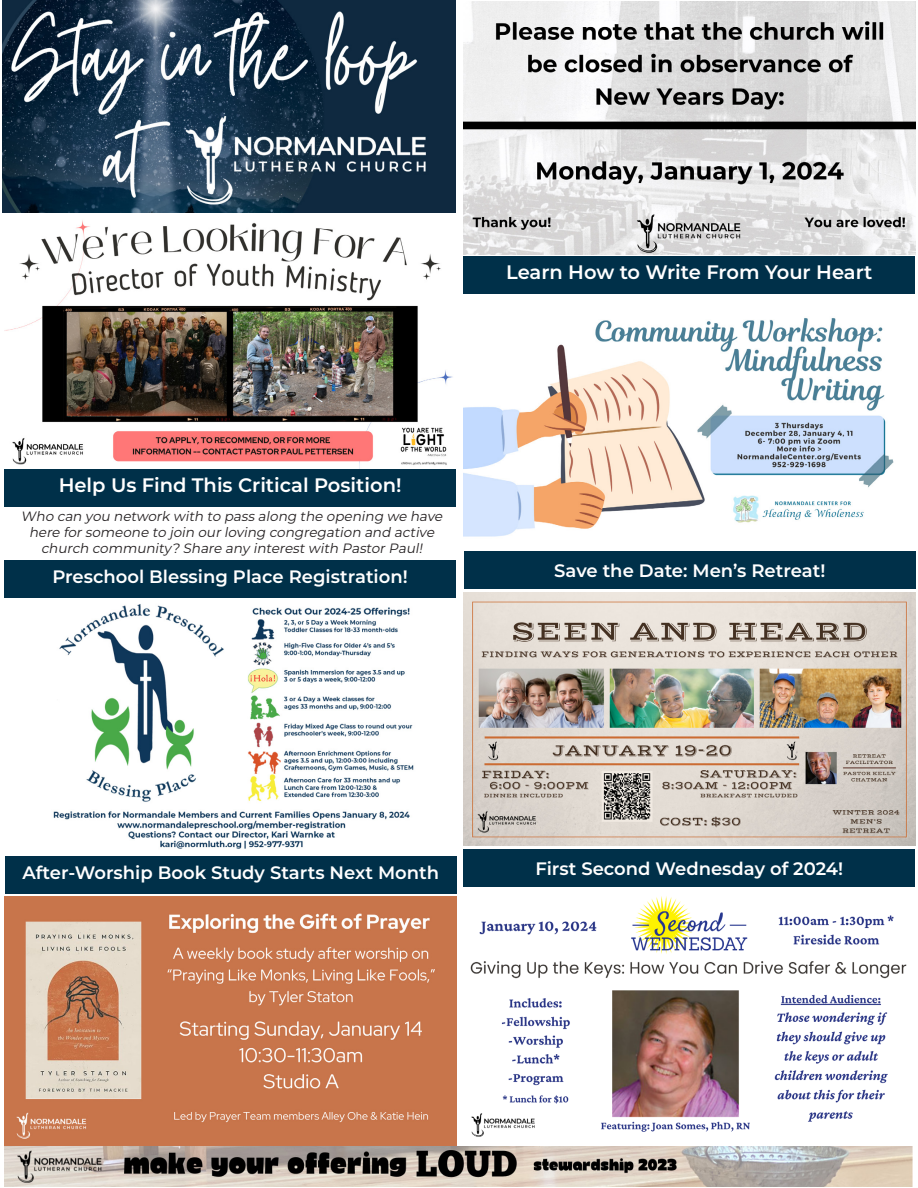
<style>
.page{position:relative;width:918px;height:1188px;background:#fff}
.page>*{position:absolute;margin:0;border:0;box-sizing:border-box;transform-origin:0 0}
.t1{font:600 19.5px "Montserrat";color:#fff}
.t2{font:600 18px "Montserrat";color:#fff}
.t3{font:italic 13.5px/16.2px "Montserrat";color:#231f20;text-align:center}
</style>
<div class="page">
<img style="left:463px;top:318px;width:431px;height:219px">
<div style="left:463px;top:257px;width:452px;height:37px;background:#003049"></div>
<img style="left:53px;top:604px;width:361px;height:245px">
<div style="left:4px;top:561px;width:452px;height:37px;background:#003049"></div>
<img style="left:464px;top:1px;width:452px;height:254px">
<img style="left:3px;top:0;width:453px;height:212px">
<img style="left:464px;top:592px;width:452px;height:254px">
<div style="left:464px;top:552px;width:452px;height:37px;background:#003049"></div>
<div style="left:5px;top:856px;width:452px;height:38px;background:#003049"></div>
<img style="left:5px;top:896px;width:452px;height:250px">
<img style="left:470px;top:896px;width:437px;height:241px">
<div style="left:463px;top:849px;width:452px;height:38px;background:#003049"></div>
<img style="left:4px;top:220px;width:449px;height:249px">
<div style="left:4px;top:469px;width:452px;height:38px;background:#003049"></div>
<img style="left:5px;top:1146px;width:907px;height:40px">
<p class="t1" style="left:506px;top:259px;width:368px">Learn How to Write From Your Heart</p>
<p class="t1" style="left:59px;top:471px;width:344px">Help Us Find This Critical Position!</p>
<p class="t3" style="left:21px;top:508px;width:426px">Who can you network with to pass along the opening we have here forsomeone to join ourloving congregation and active church community? Share any interestwith PastorPaul!</p>
<p class="t2" style="left:52px;top:564px;width:357px">Preschool Blessing Place Registration!</p>
<p class="t2" style="left:554px;top:558px;width:273px">Save the Date: Men’s Retreat!</p>
<p class="t2" style="left:22px;top:860px;width:418px">After-Worship Book Study Starts Next Month</p>
<p class="t2" style="left:535px;top:856px;width:309px">First Second Wednesday of 2024!</p>
</div>
